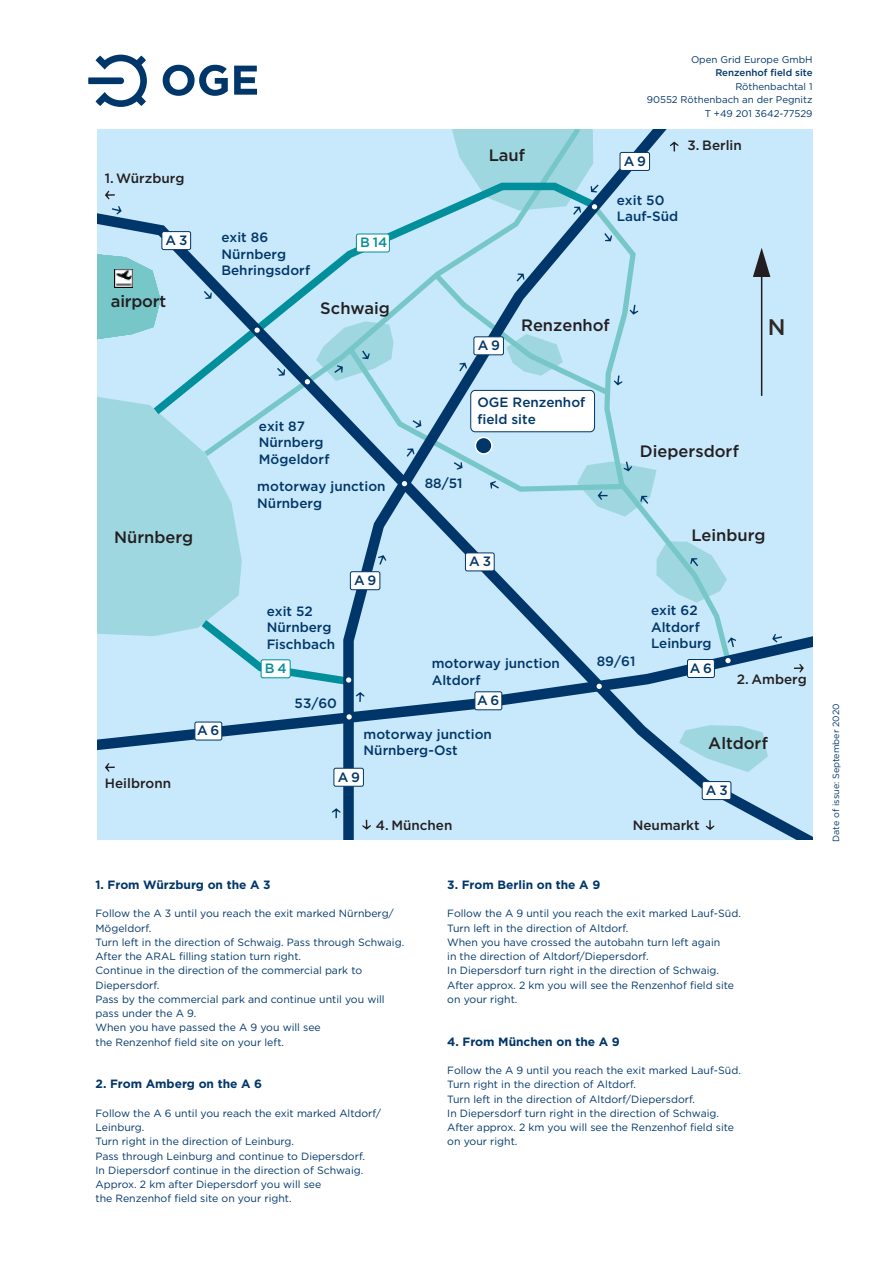
<style>
.page{position:relative;width:893px;height:1263px;background:#fff}
.page>*{position:absolute;margin:0;border:0;box-sizing:border-box;transform-origin:0 0}
.t1{font:500 22.5px "Gotham";color:#2c2924}
.t2{font:500 16.5px "Gotham";color:#231f21}
.t3{font:500 13.5px/16.5px "Gotham";color:#003669}
.t4{font:500 13.5px "Gotham";color:#231f21}
.t5{font:500 13.5px "Gotham";color:#008f9b}
.t6{font:700 12px "Gotham";color:#003669}
.t7{font:10.5px/14.2px "Gotham";color:#003669}
.t8{font:9.75px/13.5px "Gotham";color:#003669;text-align:right}
.t9{font:500 9.75px "Gotham";color:#003669}
.t10{font:9px "Gotham";color:#003669}
</style>
<div class="page">
<div style="left:96px;top:129px;width:717px;height:711px;background:#c8e8fb"></div>
<svg style="left:96px;top:206px;width:717px;height:634px"></svg>
<svg style="left:96px;top:628px;width:717px;height:129px"></svg>
<div style="left:162px;top:232px;width:29px;height:18px;background:#fff;border-radius:2px"></div>
<div style="left:161px;top:231px;width:30px;height:19px;border:1px solid #003669;border-radius:2px"></div>
<svg style="left:346px;top:714px;width:6px;height:5px"></svg>
<div style="left:620px;top:152px;width:30px;height:18px;background:#fff;border-radius:2px"></div>
<div style="left:620px;top:152px;width:30px;height:19px;border:1px solid #003669;border-radius:2px"></div>
<div style="left:334px;top:768px;width:29px;height:18px;background:#fff;border-radius:2px"></div>
<div style="left:333px;top:768px;width:31px;height:19px;border:1px solid #003669;border-radius:2px"></div>
<div style="left:702px;top:781px;width:29px;height:18px;background:#fff;border-radius:2px"></div>
<div style="left:702px;top:781px;width:29px;height:19px;border:1px solid #003669;border-radius:2px"></div>
<div style="left:475px;top:692px;width:27px;height:18px;background:#fff;border-radius:2px"></div>
<div style="left:474px;top:691px;width:28px;height:19px;border:1px solid #003669;border-radius:2px"></div>
<div style="left:195px;top:722px;width:27px;height:18px;background:#fff;border-radius:2px"></div>
<div style="left:195px;top:722px;width:27px;height:18px;border:1px solid #003669;border-radius:2px"></div>
<svg style="left:332px;top:808px;width:9px;height:10px"></svg>
<svg style="left:452px;top:129px;width:147px;height:86px"></svg>
<svg style="left:604px;top:233px;width:8px;height:8px"></svg>
<svg style="left:112px;top:206px;width:10px;height:9px"></svg>
<svg style="left:105px;top:191px;width:10px;height:8px"></svg>
<svg style="left:105px;top:763px;width:10px;height:9px"></svg>
<svg style="left:362px;top:820px;width:9px;height:10px"></svg>
<svg style="left:706px;top:820px;width:8px;height:10px"></svg>
<svg style="left:794px;top:664px;width:10px;height:8px"></svg>
<svg style="left:670px;top:142px;width:9px;height:9px"></svg>
<svg style="left:96px;top:254px;width:640px;height:448px"></svg>
<svg style="left:772px;top:634px;width:10px;height:8px"></svg>
<svg style="left:753px;top:248px;width:17px;height:29px"></svg>
<hr style="left:761px;top:269px;width:1px;height:127px;background:#231f21">
<div style="left:475px;top:437px;width:17px;height:17px;background:#003669;border-radius:50%"></div>
<div style="left:475px;top:437px;width:18px;height:18px;border:2px solid #fff;border-radius:50%"></div>
<div style="left:471px;top:390px;width:123px;height:42px;background:#fff;border-radius:5px"></div>
<div style="left:470px;top:390px;width:125px;height:42px;border:1px solid #003669;border-radius:5px"></div>
<img style="left:115px;top:270px;width:18px;height:18px">
<svg style="left:88px;top:55px;width:59px;height:52px"></svg>
<svg style="left:163px;top:65px;width:65px;height:31px"></svg>
<svg style="left:234px;top:66px;width:23px;height:29px"></svg>
<p class="t4" style="left:105px;top:169px;width:81px">1. Würzburg</p>
<p class="t3" style="left:166px;top:232px;width:23px">A3</p>
<h2 class="t2" style="left:111px;top:290px;width:57px">airport</h2>
<p class="t3" style="left:221px;top:229px;width:90px">exit 86<br>Nürnberg<br>Behringsdorf</p>
<p class="t5" style="left:360px;top:234px;width:29px">B14</p>
<h2 class="t2" style="left:320px;top:297px;width:71px">Schwaig</h2>
<h2 class="t2" style="left:114px;top:526px;width:81px">Nürnberg</h2>
<p class="t3" style="left:259px;top:417px;width:72px">exit 87<br>Nürnberg<br>Mögeldorf</p>
<p class="t3" style="left:257px;top:478px;width:130px">motorway junction<br>Nürnberg</p>
<p class="t3" style="left:267px;top:603px;width:70px">exit 52<br>Nürnberg<br>Fischbach</p>
<p class="t5" style="left:265px;top:659px;width:23px">B4</p>
<p class="t3" style="left:295px;top:695px;width:44px">53/60</p>
<p class="t3" style="left:354px;top:572px;width:24px">A9</p>
<h2 class="t2" style="left:489px;top:145px;width:38px">Lauf</h2>
<p class="t8" style="left:691px;top:53px;width:123px">Open Grid Europe GmbH</p>
<p class="t9" style="left:715px;top:67px;width:99px">Renzenhof field site</p>
<p class="t8" style="left:647px;top:80px;width:167px">Röthenbachtal 1<br>90552 Röthenbach an der Pegnitz<br>T +49 201 3642-77529</p>
<p class="t3" style="left:624px;top:153px;width:24px">A9</p>
<p class="t4" style="left:687px;top:137px;width:56px">3. Berlin</p>
<p class="t3" style="left:617px;top:192px;width:63px">exit 50<br>Lauf-Süd</p>
<p class="t3" style="left:478px;top:337px;width:24px">A9</p>
<h2 class="t2" style="left:521px;top:314px;width:90px">Renzenhof</h2>
<p class="t3" style="left:477px;top:394px;width:109px">OGE Renzenhof field site</p>
<p class="t3" style="left:425px;top:474px;width:39px">88/51</p>
<p class="t3" style="left:469px;top:553px;width:23px">A3</p>
<h1 class="t1" style="left:768px;top:312px;width:19px">N</h1>
<h2 class="t2" style="left:640px;top:440px;width:101px">Diepersdorf</h2>
<h2 class="t2" style="left:692px;top:524px;width:76px">Leinburg</h2>
<p class="t3" style="left:651px;top:602px;width:62px">exit 62<br>Altdorf<br>Leinburg</p>
<p class="t3" style="left:432px;top:655px;width:130px">motorway junction<br>Altdorf</p>
<p class="t3" style="left:477px;top:692px;width:24px">A6</p>
<p class="t3" style="left:597px;top:653px;width:40px">89/61</p>
<p class="t3" style="left:690px;top:660px;width:24px">A6</p>
<p class="t4" style="left:737px;top:670px;width:71px">2. Amberg</p>
<p class="t4" style="left:105px;top:775px;width:68px">Heilbronn</p>
<p class="t3" style="left:197px;top:722px;width:24px">A6</p>
<p class="t3" style="left:364px;top:725px;width:130px">motorway junction<br>Nürnberg-Ost</p>
<p class="t3" style="left:338px;top:768px;width:24px">A9</p>
<p class="t4" style="left:376px;top:816px;width:78px">4. München</p>
<h2 class="t2" style="left:708px;top:732px;width:61px">Altdorf</h2>
<p class="t3" style="left:706px;top:782px;width:23px">A3</p>
<p class="t4" style="left:633px;top:816px;width:68px">Neumarkt</p>
<p class="t6" style="left:96px;top:877px;width:177px">1. From Würzburg on the A 3</p>
<p class="t7" style="left:96px;top:906px;width:310px">Follow the A 3 until you reach the exit marked Nürnberg/ Mögeldorf.<br>Turn left in the direction of Schwaig. Pass through Schwaig.<br>After the ARAL filling station turn right.<br>Continue in the direction of the commercial park to Diepersdorf.<br>Pass by the commercial park and continue until you will pass under the A 9.<br>When you have passed the A 9 you will see<br>the Renzenhof field site on your left.</p>
<p class="t6" style="left:96px;top:1076px;width:168px">2. From Amberg on the A 6</p>
<p class="t7" style="left:96px;top:1106px;width:287px">Follow the A 6 until you reach the exit marked Altdorf/ Leinburg.<br>Turn right in the direction of Leinburg.<br>Pass through Leinburg and continue to Diepersdorf.<br>In Diepersdorf continue in the direction of Schwaig.<br>Approx. 2 km after Diepersdorf you will see<br>the Renzenhof field site on your right.</p>
<p class="t6" style="left:447px;top:877px;width:154px">3. From Berlin on the A 9</p>
<p class="t7" style="left:447px;top:906px;width:295px">Follow the A 9 until you reach the exit marked Lauf-Süd.<br>Turn left in the direction of Altdorf.<br>When you have crossed the autobahn turn left again<br>in the direction of Altdorf/Diepersdorf.<br>In Diepersdorf turn right in the direction of Schwaig.<br>After approx. 2 km you will see the Renzenhof field site on your right.</p>
<p class="t6" style="left:447px;top:1033px;width:174px">4. From München on the A 9</p>
<p class="t7" style="left:447px;top:1063px;width:295px">Follow the A 9 until you reach the exit marked Lauf-Süd.<br>Turn right in the direction of Altdorf.<br>Turn left in the direction of Altdorf/Diepersdorf.<br>In Diepersdorf turn right in the direction of Schwaig.<br>After approx. 2 km you will see the Renzenhof field site on your right.</p>
<p class="t10" style="left:830px;top:842px;width:140px;rotate:-90deg">Date of issue: September 2020</p>
</div>
